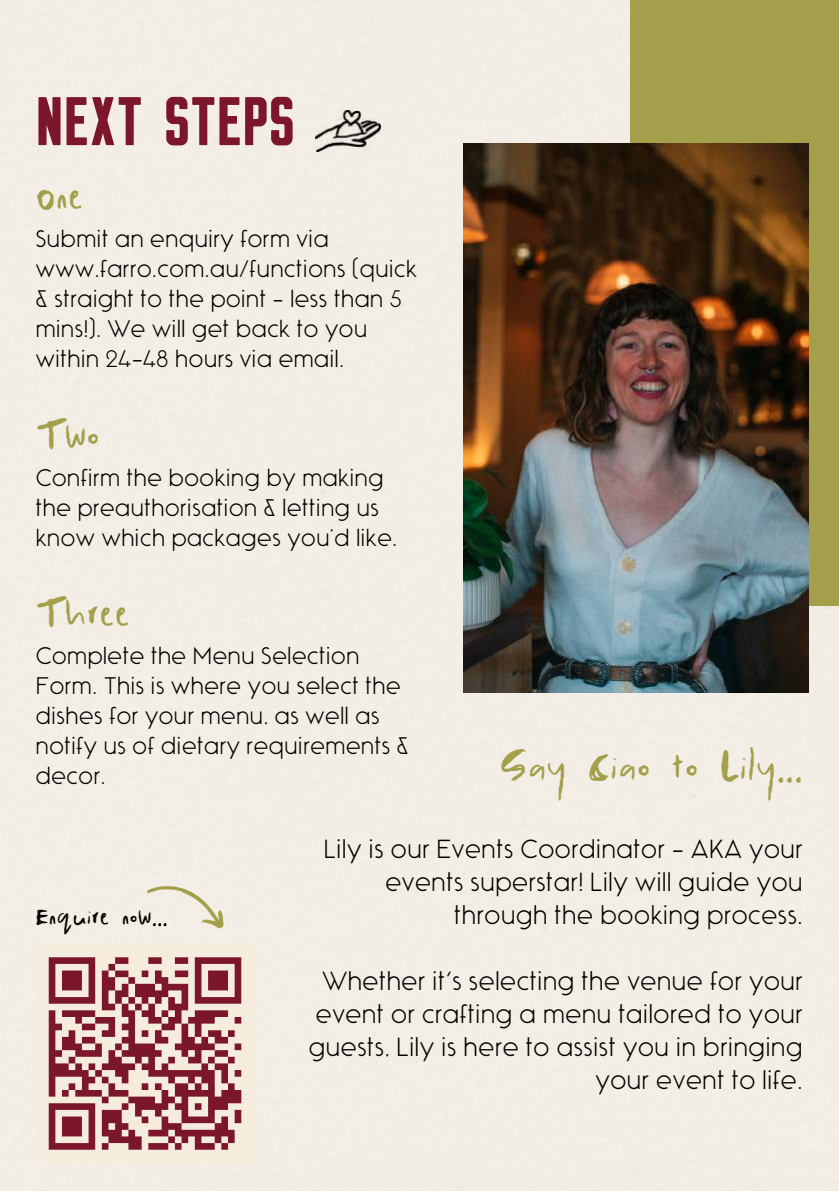
<style>
.page{position:relative;width:839px;height:1191px;background:#fff}
.page>*{position:absolute;margin:0;border:0;box-sizing:border-box;transform-origin:0 0}
.t1{font:900 60px "Flounder Pro";color:#7c162a}
.t2{font:44px "MANIC Regular";color:#a49f4b}
.t3{font:42px "MANIC Regular";color:#a49f4b}
.t4{font:26.4px "MANIC Regular";color:#000}
.t5{font:100 24px/33px "Voyager";color:#000;text-align:right}
.t6{font:100 22px/30px "Voyager";color:#000}
</style>
<div class="page">
<div style="left:0;top:0;width:838px;height:1191px;background:#f2ede5"></div>
<div style="left:35px;top:944px;width:219px;height:219px;background:#f5ecde"></div>
<svg style="left:48px;top:957px;width:194px;height:193px"></svg>
<svg style="left:146px;top:872px;width:85px;height:62px;background:#ece7d9"></svg>
<div style="left:629px;top:0;width:209px;height:606px;background:#a49f4b"></div>
<img style="left:463px;top:143px;width:345px;height:549px">
<img style="left:316px;top:111px;width:64px;height:40px">
<h1 class="t1" style="left:35px;top:100px;width:261px">NEXT STEPS</h1>
<h3 class="t3" style="left:35px;top:167px;width:50px">One</h3>
<p class="t6" style="left:35px;top:225px;width:383px">Submit an enquiry form via www.farro.com.au/functions (quick &amp; straight to the point - less than 5 mins!). We will get back to you within 24-48 hours via email.</p>
<h3 class="t3" style="left:35px;top:405px;width:66px">Two</h3>
<p class="t6" style="left:35px;top:463px;width:363px">Confirm the booking by making the preauthorisation &amp; letting us know which packages you’d like.</p>
<h3 class="t3" style="left:35px;top:584px;width:96px">Three</h3>
<p class="t6" style="left:35px;top:642px;width:375px">Complete the Menu Selection<br>Form. This is where you select the dishes for your menu, as well as notify us of dietary requirements &amp; decor.</p>
<h2 class="t2" style="left:499px;top:735px;width:305px">Say Ciao to Lily...</h2>
<p class="t5" style="left:324px;top:834px;width:480px">Lily is our Events Coordinator - AKA your events superstar! Lily will guide you through the booking process.</p>
<p class="t4" style="left:35px;top:898px;width:134px">Enquire now...</p>
<p class="t5" style="left:308px;top:966px;width:496px">Whether it's selecting the venue for your event or crafting a menu tailored to your guests, Lily is here to assist you in bringing your event to life.</p>
</div>
